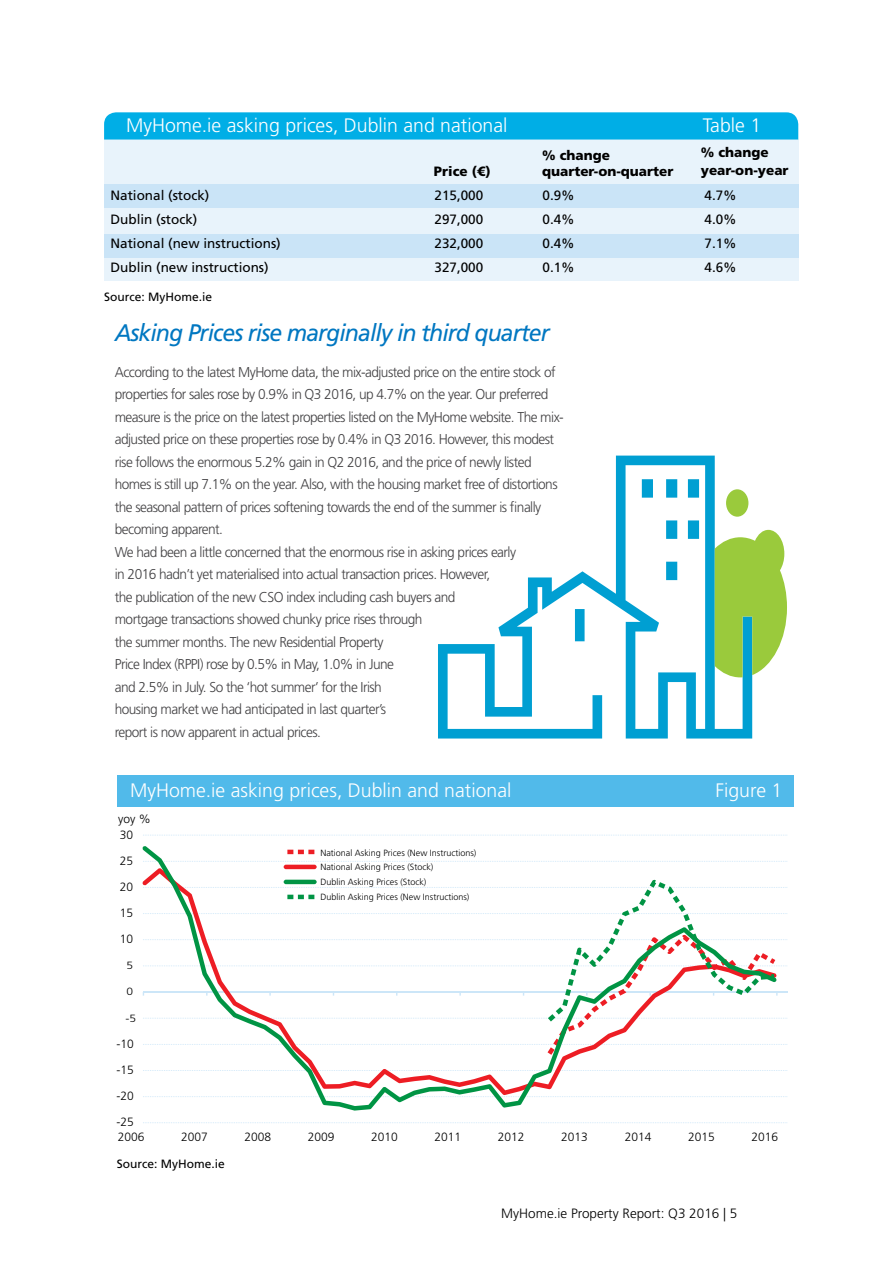
<style>
.page{position:relative;width:893px;height:1263px;background:#fff}
.page>*{position:absolute;margin:0;border:0;box-sizing:border-box;transform-origin:0 0}
.t1{font:italic 24px "Frutiger LT Std";letter-spacing:-.04em;color:#0077c1;scale:.96 1}
.t2{font:300 19.5px "Frutiger";color:#fff}
.t3{font:300 19.5px "Frutiger LT Std";color:#fff}
.t4{font:300 14.25px/22.5px "Frutiger LT Std";letter-spacing:-.04em;color:#414042;scale:.96 1}
.t5{font:13.5px "Frutiger LT Std";color:#000}
.t6{font:900 13.5px/16.2px "Frutiger LT Std";color:#000}
.t7{font:300 13.5px "Frutiger LT Std";color:#000}
.t8{font:300 12px "Frutiger";color:#000}
.t9{font:12px "Frutiger LT Std";color:#000}
.t10{font:300 10.5px "Frutiger";color:#000;scale:1.14 1}
.t11{font:300 9px/14.7px "Frutiger";color:#000}
</style>
<div class="page">
<div style="left:104px;top:139px;width:694px;height:141px;background:#e8f3fb"></div>
<svg style="left:104px;top:112px;width:694px;height:28px;background:#07b0e6"></svg>
<div style="left:104px;top:185px;width:694px;height:23px;background:#cae4f7"></div>
<div style="left:104px;top:235px;width:694px;height:23px;background:#cae4f7"></div>
<div style="left:117px;top:775px;width:676px;height:32px;background:#51baea"></div>
<svg style="left:143px;top:835px;width:644px;height:288px"></svg>
<hr style="left:143px;top:991px;width:644px;height:2px;background:#cce6f8">
<svg style="left:142px;top:846px;width:635px;height:264px"></svg>
<svg style="left:547px;top:879px;width:231px;height:176px"></svg>
<svg style="left:438px;top:456px;width:314px;height:282px"></svg>
<svg style="left:715px;top:489px;width:72px;height:188px"></svg>
<h2 class="t3" style="left:126px;top:114px;width:383px">MyHome.ie asking prices, Dublin and national</h2>
<h2 class="t3" style="left:703px;top:114px;width:60px">Table 1</h2>
<p class="t6" style="left:434px;top:163px;width:58px">Price (€)</p>
<p class="t6" style="left:542px;top:147px;width:133px">% change quarter-on-quarter</p>
<p class="t6" style="left:701px;top:143px;width:89px;line-height:18px">% change year-on-year</p>
<p class="t5" style="left:110px;top:188px;width:101px">National (stock)</p>
<p class="t5" style="left:434px;top:188px;width:50px">215,000</p>
<p class="t5" style="left:542px;top:188px;width:34px">0.9%</p>
<p class="t5" style="left:704px;top:188px;width:34px">4.7%</p>
<p class="t5" style="left:110px;top:212px;width:88px">Dublin (stock)</p>
<p class="t5" style="left:434px;top:212px;width:50px">297,000</p>
<p class="t5" style="left:542px;top:212px;width:34px">0.4%</p>
<p class="t5" style="left:704px;top:212px;width:34px">4.0%</p>
<p class="t5" style="left:110px;top:236px;width:172px">National (new instructions)</p>
<p class="t5" style="left:434px;top:236px;width:50px">232,000</p>
<p class="t5" style="left:542px;top:236px;width:34px">0.4%</p>
<p class="t5" style="left:704px;top:236px;width:34px">7.1%</p>
<p class="t5" style="left:110px;top:260px;width:160px">Dublin (new instructions)</p>
<p class="t5" style="left:434px;top:260px;width:50px">327,000</p>
<p class="t5" style="left:542px;top:260px;width:34px">0.1%</p>
<p class="t5" style="left:704px;top:260px;width:34px">4.6%</p>
<p class="t9" style="left:104px;top:290px;width:110px">Source: MyHome.ie</p>
<h1 class="t1" style="left:115px;top:318px;width:454px">Asking Prices rise marginally in third quarter</h1>
<p class="t4" style="left:115px;top:361px;width:469px">According to the latest MyHome data, the mix-adjusted price on the entire stock of properties for sales rose by 0.9% in Q3 2016, up 4.7% on the year. Our preferred measure is the price on the latest properties listed on the MyHome website. The mix&shy;adjusted price on these properties rose by 0.4% in Q3 2016. However, this modest rise follows the enormous 5.2% gain in Q2 2016, and the price of newly listed homes is still up 7.1% on the year. Also, with the housing market free of distortions the seasonal pattern of prices softening towards the end of the summer is finally becoming apparent.<br>We had been a little concerned that the enormous rise in asking prices early<br>in 2016 hadn’t yet materialised into actual transaction prices. However,<br>the publication of the new CSO index including cash buyers and<br>mortgage transactions showed chunky price rises through<br>the summer months. The new Residential Property<br>Price Index (RPPI) rose by 0.5% in May, 1.0% in June<br>and 2.5% in July. So the ‘hot summer’ for the Irish<br>housing market we had anticipated in last quarter’s<br>report is now apparent in actual prices.</p>
<h2 class="t2" style="left:130px;top:780px;width:383px">MyHome.ie asking prices, Dublin and national</h2>
<h2 class="t2" style="left:715px;top:780px;width:68px">Figure 1</h2>
<p class="t8" style="left:118px;top:812px;width:34px">yoy %</p>
<p class="t8" style="left:120px;top:828px;width:15px">30</p>
<p class="t8" style="left:120px;top:854px;width:15px">25</p>
<p class="t8" style="left:120px;top:880px;width:15px">20</p>
<p class="t8" style="left:120px;top:906px;width:15px">15</p>
<p class="t8" style="left:120px;top:932px;width:15px">10</p>
<p class="t10" style="left:126px;top:960px;width:7px">5</p>
<p class="t10" style="left:126px;top:986px;width:7px">0</p>
<p class="t10" style="left:125px;top:1012px;width:11px">-5</p>
<p class="t8" style="left:117px;top:1037px;width:19px">-10</p>
<p class="t8" style="left:117px;top:1063px;width:19px">-15</p>
<p class="t8" style="left:117px;top:1089px;width:19px">-20</p>
<p class="t8" style="left:117px;top:1115px;width:19px">-25</p>
<p class="t11" style="left:320px;top:845px;width:157px">National Asking Prices (New Instructions)<br>National Asking Prices (Stock)<br>Dublin Asking Prices (Stock)<br>Dublin Asking Prices (New Instructions)</p>
<p class="t8" style="left:118px;top:1130px;width:28px">2006</p>
<p class="t8" style="left:181px;top:1130px;width:28px">2007</p>
<p class="t8" style="left:244px;top:1130px;width:28px">2008</p>
<p class="t8" style="left:308px;top:1130px;width:28px">2009</p>
<p class="t8" style="left:371px;top:1130px;width:28px">2010</p>
<p class="t8" style="left:435px;top:1130px;width:28px">2011</p>
<p class="t8" style="left:498px;top:1130px;width:28px">2012</p>
<p class="t8" style="left:561px;top:1130px;width:28px">2013</p>
<p class="t8" style="left:625px;top:1130px;width:28px">2014</p>
<p class="t8" style="left:688px;top:1130px;width:28px">2015</p>
<p class="t8" style="left:751px;top:1130px;width:28px">2016</p>
<p class="t9" style="left:117px;top:1157px;width:110px">Source: MyHome.ie</p>
<p class="t7" style="left:501px;top:1205px;width:238px">MyHome.ie Property Report: Q3 2016 | 5</p>
</div>
